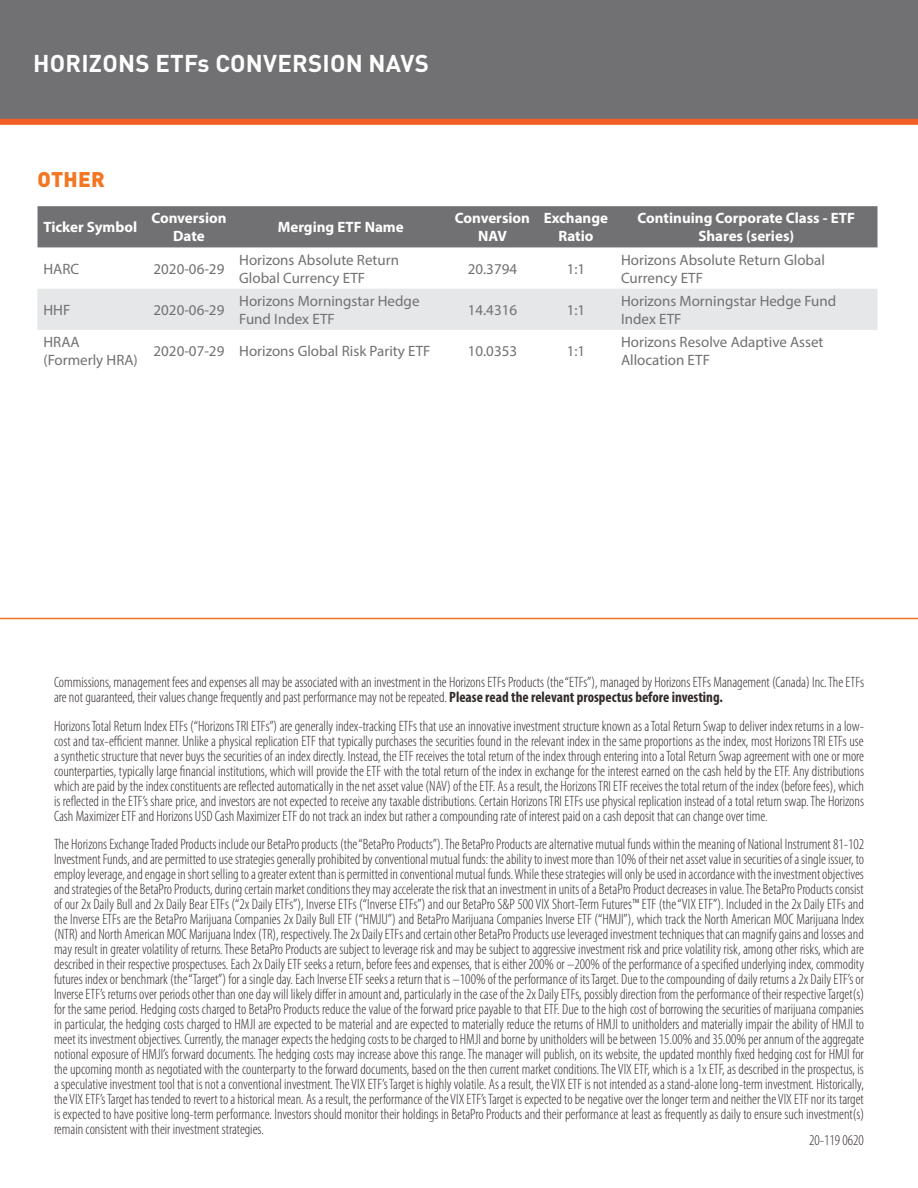
<style>
.page{position:relative;width:918px;height:1188px;background:#fff}
.page>*{position:absolute;margin:0;border:0;box-sizing:border-box;transform-origin:0 0}
.t1{font:700 24px "DIN Pro";letter-spacing:.01em;color:#fff}
.t2{font:900 21px "DIN Pro";letter-spacing:.01em;color:#f47522}
.t3{font:300 condensed 15px/15px "Myriad Pro";color:#322b29;text-align:justify}
.t4{font:15px/18px "Myriad Pro";color:#717073}
.t5{font:700 15px/18px "Myriad Pro";color:#fff;text-align:center}
.s1{font-weight:700}
</style>
<div class="page">
<hr style="left:0;top:618px;width:918px;height:1px;background:#f47421">
<div style="left:0;top:0;width:918px;height:122px;background:#717073"></div>
<div style="left:0;top:119px;width:918px;height:6px;background:#f15d22"></div>
<div style="left:38px;top:206px;width:840px;height:41px;background:#717073"></div>
<div style="left:38px;top:289px;width:840px;height:41px;background:#e6e7e8"></div>
<h1 class="t1" style="left:33px;top:43px;width:397px">HORIZONS ETFs CONVERSION NAVS</h1>
<h2 class="t2" style="left:38px;top:161px;width:69px">OTHER</h2>
<p class="t5" style="left:44px;top:218px;width:95px">Ticker Symbol</p>
<p class="t5" style="left:151px;top:209px;width:77px">Conversion<br>Date</p>
<p class="t5" style="left:278px;top:218px;width:128px">Merging ETF Name</p>
<p class="t5" style="left:455px;top:209px;width:77px">Conversion<br>NAV</p>
<p class="t5" style="left:544px;top:209px;width:66px">Exchange<br>Ratio</p>
<p class="t5" style="left:638px;top:209px;width:219px">Continuing Corporate Class - ETF<br>Shares (series)</p>
<p class="t4" style="left:43px;top:259px;width:37px">HARC</p>
<p class="t4" style="left:154px;top:259px;width:72px">2020-06-29</p>
<p class="t4" style="left:239px;top:250px;width:161px">Horizons Absolute Return<br>Global Currency ETF</p>
<p class="t4" style="left:468px;top:259px;width:51px">20.3794</p>
<p class="t4" style="left:567px;top:259px;width:20px">1:1</p>
<p class="t4" style="left:621px;top:250px;width:205px">Horizons Absolute Return Global<br>Currency ETF</p>
<p class="t4" style="left:43px;top:301px;width:28px">HHF</p>
<p class="t4" style="left:154px;top:301px;width:72px">2020-06-29</p>
<p class="t4" style="left:239px;top:292px;width:182px">Horizons Morningstar Hedge<br>Fund Index ETF</p>
<p class="t4" style="left:468px;top:301px;width:51px">14.4316</p>
<p class="t4" style="left:567px;top:301px;width:20px">1:1</p>
<p class="t4" style="left:621px;top:292px;width:217px">Horizons Morningstar Hedge Fund<br>Index ETF</p>
<p class="t4" style="left:43px;top:333px;width:96px">HRAA (Formerly HRA)</p>
<p class="t4" style="left:154px;top:342px;width:279px">2020-07-29 Horizons Global Risk Parity ETF</p>
<p class="t4" style="left:468px;top:342px;width:51px">10.0353</p>
<p class="t4" style="left:567px;top:342px;width:20px">1:1</p>
<p class="t4" style="left:621px;top:333px;width:204px">Horizons Resolve Adaptive Asset<br>Allocation ETF</p>
<p class="t3" style="left:54px;top:674px;width:812px">Commissions, management fees and expenses all may be associated with an investment in the Horizons ETFs Products (the “ETFs”), managed by Horizons ETFs Management (Canada) Inc. The ETFs are not guaranteed, their values change frequently and past performance may not be repeated. <span class="s1">Please read the relevant prospectus before investing.</span></p>
<p class="t3" style="left:54px;top:718px;width:812px">Horizons Total Return Index ETFs (“Horizons TRI ETFs”) are generally index-tracking ETFs that use an innovative investment structure known as a Total Return Swap to deliver index returns in a low&shy;cost and tax-efficient manner. Unlike a physical replication ETF that typically purchases the securities found in the relevant index in the same proportions as the index, most Horizons TRI ETFs use a synthetic structure that never buys the securities of an index directly. Instead, the ETF receives the total return of the index through entering into a Total Return Swap agreement with one or more counterparties, typically large financial institutions, which will provide the ETF with the total return of the index in exchange for the interest earned on the cash held by the ETF. Any distributions which are paid by the index constituents are reflected automatically in the net asset value (NAV) of the ETF. As a result, the Horizons TRI ETF receives the total return of the index (before fees), which is reflected in the ETF’s share price, and investors are not expected to receive any taxable distributions. Certain Horizons TRI ETFs use physical replication instead of a total return swap. The Horizons Cash Maximizer ETF and Horizons USD Cash Maximizer ETF do not track an index but rather a compounding rate of interest paid on a cash deposit that can change over time.</p>
<p class="t3" style="left:54px;top:836px;width:812px">The Horizons Exchange Traded Products include our BetaPro products (the “BetaPro Products”). The BetaPro Products are alternative mutual funds within the meaning of National Instrument 81-102<br>Investment Funds, and are permitted to use strategies generally prohibited by conventional mutual funds: the ability to invest more than 10% of their net asset value in securities of a single issuer, to employ leverage, and engage in short selling to a greater extent than is permitted in conventional mutual funds. While these strategies will only be used in accordance with the investment objectives and strategies of the BetaPro Products, during certain market conditions they may accelerate the risk that an investment in units of a BetaPro Product decreases in value. The BetaPro Products consist of our 2x Daily Bull and 2x Daily Bear ETFs (“2x Daily ETFs”), Inverse ETFs (“Inverse ETFs”) and our BetaPro S&amp;P 500 VIX Short-Term Futures™ ETF (the “VIX ETF”). Included in the 2x Daily ETFs and the Inverse ETFs are the BetaPro Marijuana Companies 2x Daily Bull ETF (“HMJU”) and BetaPro Marijuana Companies Inverse ETF (“HMJI”), which track the North American MOC Marijuana Index (NTR) and North American MOC Marijuana Index (TR), respectively. The 2x Daily ETFs and certain other BetaPro Products use leveraged investment techniques that can magnify gains and losses and may result in greater volatility of returns. These BetaPro Products are subject to leverage risk and may be subject to aggressive investment risk and price volatility risk, among other risks, which are described in their respective prospectuses. Each 2x Daily ETF seeks a return, before fees and expenses, that is either 200% or –200% of the performance of a specified underlying index, commodity futures index or benchmark (the “Target”) for a single day. Each Inverse ETF seeks a return that is –100% of the performance of its Target. Due to the compounding of daily returns a 2x Daily ETF’s or Inverse ETF’s returns over periods other than one day will likely differ in amount and, particularly in the case of the 2x Daily ETFs, possibly direction from the performance of their respective Target(s) for the same period. Hedging costs charged to BetaPro Products reduce the value of the forward price payable to that ETF. Due to the high cost of borrowing the securities of marijuana companies in particular, the hedging costs charged to HMJI are expected to be material and are expected to materially reduce the returns of HMJI to unitholders and materially impair the ability of HMJI to meet its investment objectives. Currently, the manager expects the hedging costs to be charged to HMJI and borne by unitholders will be between 15.00% and 35.00% per annum of the aggregate notional exposure of HMJI’s forward documents. The hedging costs may increase above this range. The manager will publish, on its website, the updated monthly fixed hedging cost for HMJI for the upcoming month as negotiated with the counterparty to the forward documents, based on the then current market conditions. The VIX ETF, which is a 1x ETF, as described in the prospectus, is a speculative investment tool that is not a conventional investment. The VIX ETF’s Target is highly volatile. As a result, the VIX ETF is not intended as a stand-alone long-term investment. Historically, the VIX ETF’s Target has tended to revert to a historical mean. As a result, the performance of the VIX ETF’s Target is expected to be negative over the longer term and neither the VIX ETF nor its target is expected to have positive long-term performance. Investors should monitor their holdings in BetaPro Products and their performance at least as frequently as daily to ensure such investment(s) remain consistent with their investment strategies.</p>
<p class="t3" style="left:809px;top:1133px;width:56px">20-119 0620</p>
</div>
